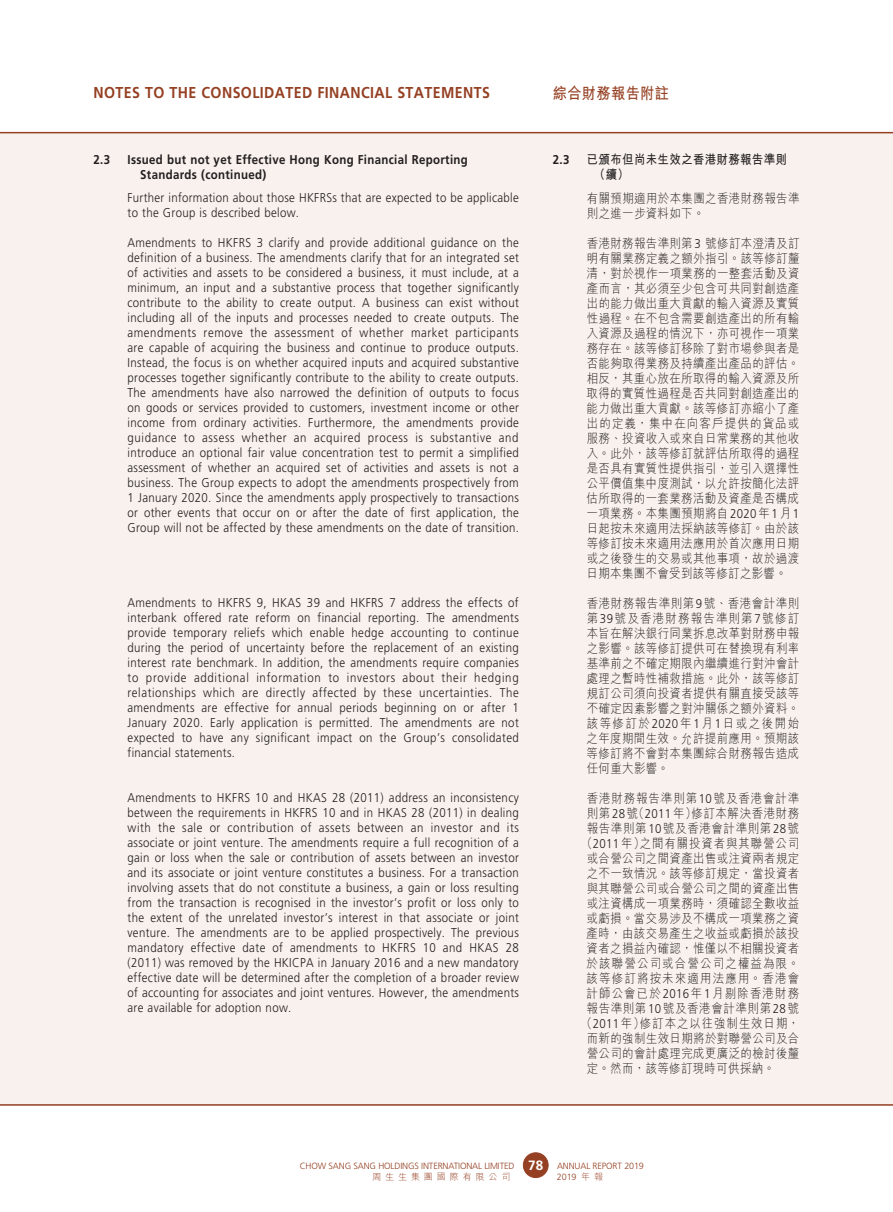
<style>
.page{position:relative;width:893px;height:1212px;background:#fff}
.page>*{position:absolute;margin:0;border:0;box-sizing:border-box;transform-origin:0 0}
.t1{font:700 15.75px "Frutiger";letter-spacing:.03em;color:#954023;scale:.9 1}
.t2{font:700 15.75px "M Hei HK";letter-spacing:.03em;color:#954023;scale:.9 1}
.t3{font:300 12.75px/15px "Frutiger";letter-spacing:.025em;color:#231f20;text-align:justify;scale:.9 1}
.t4{font:300 12.75px/15px "M Hei HK";letter-spacing:.03em;color:#231f20;text-align:justify;scale:.9 1}
.t5{font:700 12.75px/15px "Frutiger";letter-spacing:.03em;color:#231f20;scale:.9 1}
.t6{font:300 12.75px "M Hei HK";letter-spacing:.075em;color:#231f20;scale:.9 1}
.t7{font:300 12.75px "M Hei HK";letter-spacing:.055em;color:#231f20;scale:.9 1}
.t8{font:300 12.75px "M Hei HK";letter-spacing:.1em;color:#231f20;scale:.9 1}
.t9{font:300 12.75px "M Hei HK";letter-spacing:.05em;color:#231f20;scale:.9 1}
.t10{font:700 12.75px/15px "M Hei HK";letter-spacing:.03em;color:#231f20;scale:.9 1}
.t11{font:300 12.75px "M Hei HK";letter-spacing:.08em;color:#231f20;scale:.9 1}
.t12{font:300 12.75px "M Hei HK";letter-spacing:.095em;color:#231f20;scale:.9 1}
.t13{font:300 9px "Frutiger";letter-spacing:-.015em;color:#954023}
.t14{font:300 9px "M Hei HK";letter-spacing:.435em;color:#954023}
.s1{font-family:"Frutiger"}
.s2{font-weight:700;font-size:13.5px;color:#fff}
.s3{font-family:"M Hei HK"}
</style>
<div class="page">
<div style="left:523px;top:1153px;width:25px;height:24px;background:#954023;border-radius:50%"></div>
<div style="left:523px;top:1152px;width:25px;height:26px;border:1px solid #954023;border-radius:50%"></div>
<div style="left:0;top:132px;width:893px;height:974px;background:#f8f1ed"></div>
<p class="t1" style="left:94px;top:84px;width:96px">NOTES TO the</p>
<p class="t1" style="left:202px;top:84px;width:22px">Consolidated</p>
<p class="t1" style="left:317px;top:84px;width:193px">FINANCIAL STATEMENTS</p>
<p class="t2" style="left:553px;top:82px;width:131px">綜合財務報告附註</p>
<p class="t5" style="left:94px;top:152px;width:20px">2.3</p>
<p class="t5" style="left:140px;top:152px;width:365px;text-indent:-13px">Issued but not yet Effective Hong Kong Financial Reporting<br>Standards (continued)</p>
<p class="t3" style="left:128px;top:191px;width:436px">Further information about those HKFRSs that are expected to be applicable to the Group is described below.</p>
<p class="t3" style="left:128px;top:236px;width:436px">Amendments to HKFRS 3 clarify and provide additional guidance on the definition of a business. The amendments clarify that for an integrated set of activities and assets to be considered a business, it must include, at a minimum, an input and a substantive process that together significantly contribute to the ability to create output. A business can exist without including all of the inputs and processes needed to create outputs. The amendments remove the assessment of whether market participants are capable of acquiring the business and continue to produce outputs.<br>Instead, the focus is on whether acquired inputs and acquired substantive processes together significantly contribute to the ability to create outputs.<br>The amendments have also narrowed the definition of outputs to focus on goods or services provided to customers, investment income or other income from ordinary activities. Furthermore, the amendments provide guidance to assess whether an acquired process is substantive and introduce an optional fair value concentration test to permit a simplified assessment of whether an acquired set of activities and assets is not a business. The Group expects to adopt the amendments prospectively from 1 January 2020. Since the amendments apply prospectively to transactions or other events that occur on or after the date of first application, the Group will not be affected by these amendments on the date of transition.</p>
<p class="t3" style="left:128px;top:596px;width:436px">Amendments to HKFRS 9, HKAS 39 and HKFRS 7 address the effects of interbank offered rate reform on financial reporting. The amendments provide temporary reliefs which enable hedge accounting to continue during the period of uncertainty before the replacement of an existing interest rate benchmark. In addition, the amendments require companies to provide additional information to investors about their hedging relationships which are directly affected by these uncertainties. The amendments are effective for annual periods beginning on or after 1<br>January 2020. Early application is permitted. The amendments are not expected to have any significant impact on the Group’s consolidated financial statements.</p>
<p class="t3" style="left:128px;top:790px;width:436px">Amendments to HKFRS 10 and HKAS 28 (2011) address an inconsistency between the requirements in HKFRS 10 and in HKAS 28 (2011) in dealing with the sale or contribution of assets between an investor and its associate or joint venture. The amendments require a full recognition of a gain or loss when the sale or contribution of assets between an investor and its associate or joint venture constitutes a business. For a transaction involving assets that do not constitute a business, a gain or loss resulting from the transaction is recognised in the investor’s profit or loss only to the extent of the unrelated investor’s interest in that associate or joint venture. The amendments are to be applied prospectively. The previous mandatory effective date of amendments to HKFRS 10 and HKAS 28 (2011) was removed by the HKICPA in January 2016 and a new mandatory effective date will be determined after the completion of a broader review of accounting for associates and joint ventures. However, the amendments are available for adoption now.</p>
<p class="t5" style="left:553px;top:152px;width:20px">2.3</p>
<p class="t10" style="left:594px;top:151px;width:216px;text-indent:-7px">已頒布但尚未生效之香港財務報告準則（續）</p>
<p class="t4" style="left:587px;top:190px;width:238px">有關預期適用於本集團之香港財務報告準則之進一步資料如下。</p>
<p class="t4" style="left:587px;top:235px;width:238px">香港財務報告準則第<span class="s1">3</span> 號修訂本澄清及訂明有關業務定義之額外指引。該等修訂釐清，對於視作一項業務的一整套活動及資產而言，其必須至少包含可共同對創造產出的能力做出重大貢獻的輸入資源及實質性過程。在不包含需要創造產出的所有輸入資源及過程的情況下，亦可視作一項業務存在。該等修訂移除了對市場參與者是否能夠取得業務及持續產出產品的評估。相反，其重心放在所取得的輸入資源及所取得的實質性過程是否共同對創造產出的能力做出重大貢獻。該等修訂亦縮小了產出的定義，集中在向客戶提供的貨品或服務、投資收入或來自日常業務的其他收入。此外，該等修訂就評估所取得的過程是否具有實質性提供指引，並引入選擇性公平價值集中度測試，以允許按簡化法評估所取得的一套業務活動及資產是否構成一項業務。本集團預期將自<span class="s1">2020</span>年<span class="s1">1</span>月<span class="s1">1</span>日起按未來適用法採納該等修訂。由於該等修訂按未來適用法應用於首次應用日期或之後發生的交易或其他事項，故於過渡日期本集團不會受到該等修訂之影響。</p>
<p class="t4" style="left:587px;top:595px;width:238px">香港財務報告準則第<span class="s1">9</span>號、香港會計準則第<span class="s1">39</span>號及香港財務報告準則第<span class="s1">7</span>號修訂本旨在解決銀行同業拆息改革對財務申報之影響。該等修訂提供可在替換現有利率基準前之不確定期限內繼續進行對沖會計處理之暫時性補救措施。此外，該等修訂規訂公司須向投資者提供有關直接受該等不確定因素影響之對沖關係之額外資料。該等修訂於<span class="s1">2020</span>年<span class="s1">1</span>月<span class="s1">1</span>日或之後開始之年度期間生效。允許提前應用。預期該等修訂將不會對本集團綜合財務報告造成任何重大影響。</p>
<p class="t6" style="left:587px;top:789px;width:238px">香港財務報告準則第<span class="s1">10</span>號及香港會計準</p>
<p class="t9" style="left:587px;top:804px;width:238px">則第<span class="s1">28</span>號（<span class="s1">2011</span>年）修訂本解決香港財務</p>
<p class="t7" style="left:587px;top:819px;width:238px">報告準則第<span class="s1">10</span>號及香港會計準則第<span class="s1">28</span>號</p>
<p class="t6" style="left:581px;top:834px;width:244px">（<span class="s1">2011</span>年）之間有關投資者與其聯營公司</p>
<p class="t4" style="left:587px;top:850px;width:238px">或合營公司之間資產出售或注資兩者規定</p>
<p class="t4" style="left:587px;top:865px;width:238px">之不一致情況。該等修訂規定，當投資者</p>
<p class="t4" style="left:587px;top:880px;width:238px">與其聯營公司或合營公司之間的資產出售</p>
<p class="t4" style="left:587px;top:895px;width:238px">或注資構成一項業務時，須確認全數收益</p>
<p class="t4" style="left:587px;top:910px;width:238px">或虧損。當交易涉及不構成一項業務之資</p>
<p class="t4" style="left:587px;top:925px;width:238px">產時，由該交易產生之收益或虧損於該投</p>
<p class="t4" style="left:587px;top:940px;width:238px">資者之損益內確認，惟僅以不相關投資者</p>
<p class="t8" style="left:586px;top:954px;width:238px">於該聯營公司或合營公司之權益為限。</p>
<p class="t8" style="left:587px;top:969px;width:238px">該等修訂將按未來適用法應用。香港會</p>
<p class="t12" style="left:587px;top:984px;width:238px">計師公會已於<span class="s1">2016</span>年<span class="s1">1</span>月剔除香港財務</p>
<p class="t7" style="left:587px;top:999px;width:238px">報告準則第<span class="s1">10</span>號及香港會計準則第<span class="s1">28</span>號</p>
<p class="t11" style="left:581px;top:1014px;width:244px">（<span class="s1">2011</span>年）修訂本之以往強制生效日期，</p>
<p class="t4" style="left:587px;top:1030px;width:238px">而新的強制生效日期將於對聯營公司及合</p>
<p class="t4" style="left:587px;top:1045px;width:238px">營公司的會計處理完成更廣泛的檢討後釐</p>
<p class="t4" style="left:587px;top:1060px;width:211px">定。然而，該等修訂現時可供採納。</p>
<p class="t13" style="left:300px;top:1161px;width:346px">CHOW SANG SANG HOLDINGS INTERNATIONAL LIMITED <span class="s2">78</span> ANNUAL REPORT 2019</p>
<p class="t14" style="left:372px;top:1170px;width:140px">周生生集團國際有限公司</p>
<p class="t13" style="left:557px;top:1172px;width:48px">2019 <span class="s3">年報</span></p>
</div>
